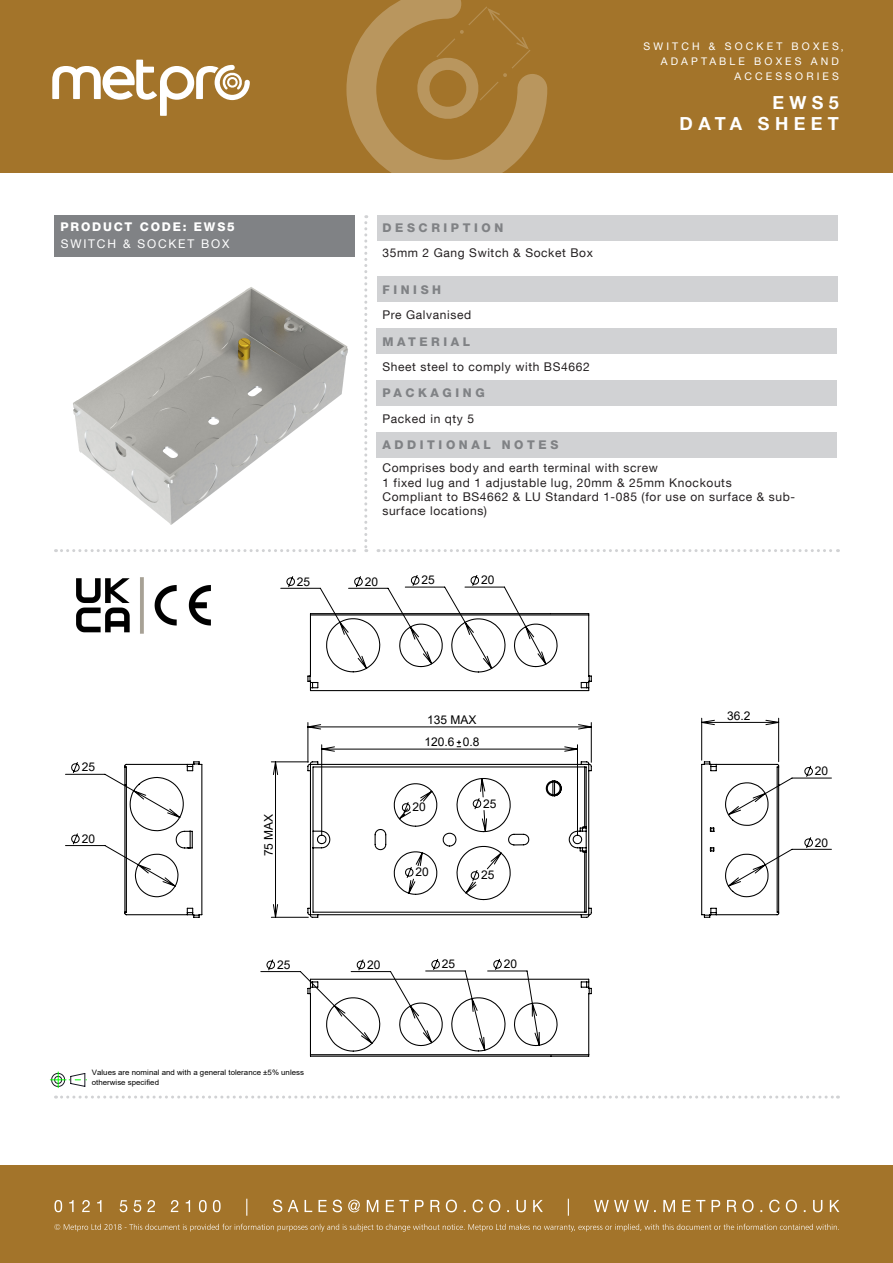
<style>
.page{position:relative;width:893px;height:1263px;background:#fff}
.page>*{position:absolute;margin:0;border:0;box-sizing:border-box;transform-origin:0 0}
.t1{font:700 18px "Helvetica Neue LT Com";letter-spacing:.3em;color:#fff}
.t2{font:12px/14.4px "Helvetica Neue LT Com";letter-spacing:.05em;color:#231f20}
.t3{font:12px "Arial";color:#000}
.t4{font:800 12px "Helvetica Neue LT Com";letter-spacing:.3em;color:#808285}
.t5{font:800 12px "Helvetica Neue LT Com";letter-spacing:.15em;color:#fff}
.t6{font:12px "Helvetica Neue LT Com";letter-spacing:.15em;color:#fff}
.t7{font:10.5px/15px "Helvetica Neue LT Com";letter-spacing:.3em;color:#fff;text-align:right}
.t8{font:7.5px/9.6px "Arial";color:#000;scale:1.05 1}
</style>
<div class="page">
<img style="left:54px;top:215px;width:343px;height:337px">
<div style="left:0;top:1165px;width:893px;height:98px;background:#a3742a"></div>
<svg style="left:54px;top:1224px;width:785px;height:7px"></svg>
<svg style="left:54px;top:1199px;width:785px;height:17px"></svg>
<div style="left:0;top:0;width:893px;height:172px;background:#a3742a"></div>
<svg style="left:52px;top:60px;width:198px;height:56px"></svg>
<svg style="left:364px;top:215px;width:3px;height:337px"></svg>
<svg style="left:56px;top:549px;width:299px;height:3px"></svg>
<svg style="left:378px;top:549px;width:460px;height:3px"></svg>
<svg style="left:56px;top:1095px;width:782px;height:3px"></svg>
<svg style="left:346px;top:0;width:201px;height:173px"></svg>
<div style="left:376px;top:215px;width:461px;height:25px;background:#d1d2d4"></div>
<div style="left:55px;top:215px;width:300px;height:41px;background:#808285"></div>
<div style="left:376px;top:277px;width:461px;height:25px;background:#d1d2d4"></div>
<div style="left:376px;top:329px;width:461px;height:25px;background:#d1d2d4"></div>
<div style="left:376px;top:381px;width:461px;height:25px;background:#d1d2d4"></div>
<div style="left:376px;top:432px;width:461px;height:26px;background:#d1d2d4"></div>
<svg style="left:286px;top:576px;width:9px;height:10px"></svg>
<svg style="left:354px;top:576px;width:9px;height:10px"></svg>
<svg style="left:411px;top:575px;width:9px;height:11px"></svg>
<svg style="left:470px;top:575px;width:10px;height:11px"></svg>
<svg style="left:50px;top:1072px;width:37px;height:16px"></svg>
<svg style="left:65px;top:586px;width:767px;height:393px"></svg>
<svg style="left:307px;top:978px;width:285px;height:79px"></svg>
<svg style="left:271px;top:740px;width:321px;height:178px"></svg>
<svg style="left:701px;top:717px;width:79px;height:201px"></svg>
<svg style="left:123px;top:761px;width:80px;height:157px"></svg>
<svg style="left:307px;top:612px;width:285px;height:80px"></svg>
<img style="left:65px;top:577px;width:167px;height:67px">
<p class="t5" style="left:61px;top:220px;width:176px">PRODUCT CODE: EWS5</p>
<p class="t6" style="left:61px;top:236px;width:170px">SWITCH &amp; SOCKET BOX</p>
<p class="t7" style="left:643px;top:39px;width:197px">SWITCH &amp; SOCKET BOXES<br>ADAPTABLE BOXES AND<br>ACCESSORIES</p>
<p class="t1" style="left:680px;top:112px;width:161px">DATA SHEET</p>
<p class="t1" style="left:772px;top:91px;width:68px">EWS5</p>
<p class="t4" style="left:382px;top:221px;width:122px">DESCRIPTION</p>
<p class="t2" style="left:382px;top:245px;width:212px">35mm 2 Gang Switch &amp; Socket Box</p>
<p class="t4" style="left:382px;top:282px;width:60px">FINISH</p>
<p class="t2" style="left:382px;top:307px;width:90px">Pre Galvanised</p>
<p class="t4" style="left:382px;top:334px;width:89px">MATERIAL</p>
<p class="t2" style="left:382px;top:359px;width:209px">Sheet steel to comply with BS4662</p>
<p class="t4" style="left:382px;top:386px;width:104px">PACKAGING</p>
<p class="t2" style="left:382px;top:411px;width:93px">Packed in qty 5</p>
<p class="t4" style="left:382px;top:438px;width:178px">ADDITIONAL NOTES</p>
<p class="t2" style="left:382px;top:460px;width:277px">Comprises body and earth terminal with screw</p>
<p class="t2" style="left:382px;top:475px;width:351px">1 fixed lug and 1 adjustable lug, 20mm &amp; 25mm Knockouts</p>
<p class="t2" style="left:382px;top:489px;width:414px">Compliant to BS4662 &amp; LU Standard 1-085 (for use on surface &amp; sub&shy;surface locations)</p>
<p class="t3" style="left:297px;top:573px;width:15px">25</p>
<p class="t3" style="left:365px;top:573px;width:15px">20</p>
<p class="t3" style="left:421px;top:572px;width:15px">25</p>
<p class="t3" style="left:481px;top:572px;width:15px">20</p>
<p class="t3" style="left:82px;top:759px;width:15px">25</p>
<p class="t3" style="left:82px;top:830px;width:15px">20</p>
<p class="t3" style="left:427px;top:712px;width:51px">135 MAX</p>
<p class="t3" style="left:425px;top:734px;width:56px">120.6 0.8</p>
<p class="t3" style="left:260px;top:856px;width:44px;rotate:-90deg">75 MAX</p>
<p class="t3" style="left:412px;top:799px;width:15px">20</p>
<p class="t3" style="left:483px;top:795px;width:15px">25</p>
<p class="t3" style="left:416px;top:864px;width:15px">20</p>
<p class="t3" style="left:481px;top:867px;width:15px">25</p>
<p class="t3" style="left:277px;top:956px;width:15px">25</p>
<p class="t3" style="left:367px;top:956px;width:15px">20</p>
<p class="t3" style="left:442px;top:956px;width:15px">25</p>
<p class="t3" style="left:504px;top:956px;width:15px">20</p>
<p class="t3" style="left:727px;top:707px;width:25px">36.2</p>
<p class="t3" style="left:815px;top:763px;width:15px">20</p>
<p class="t3" style="left:815px;top:834px;width:15px">20</p>
<p class="t8" style="left:92px;top:1067px;width:204px">Values are nominal and with a general tolerance ±5% unless otherwise specified</p>
</div>
